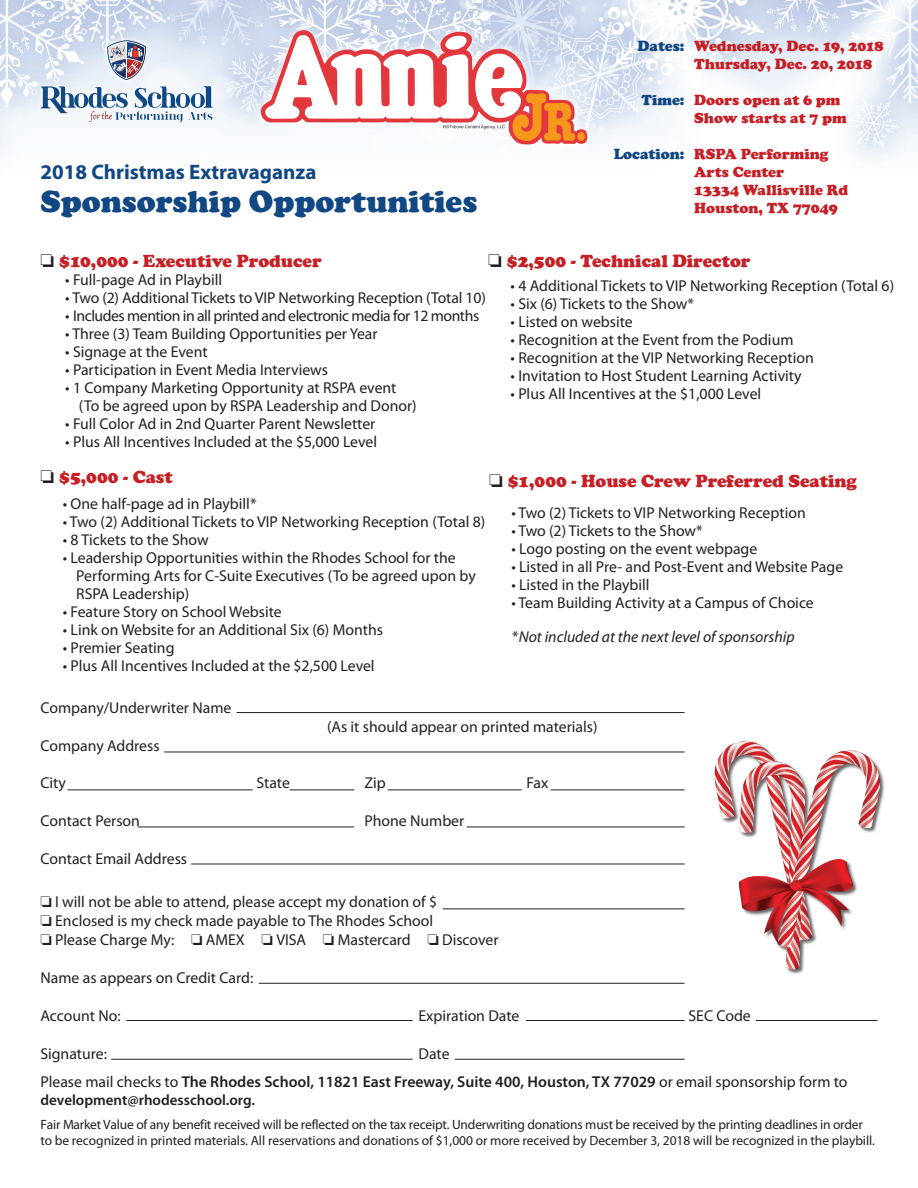
<style>
.page{position:relative;width:918px;height:1188px;background:#fff}
.page>*{position:absolute;margin:0;border:0;box-sizing:border-box;transform-origin:0 0}
.t1{font:900 31.5px "Cooper";color:#114783}
.t2{font:700 21px "Myriad Pro";color:#114783}
.t3{font:900 18px "Cooper";color:#c62026}
.t4{font:15.75px/18px "Myriad Pro";color:#231f20}
.t5{font:600 15.75px/28.5px "Myriad Pro";color:#231f20}
.t6{font:15.75px "Myriad Pro";letter-spacing:-.03em;color:#231f20}
.t7{font:900 15px/18px "Cooper";color:#c62026}
.t8{font:600 15px "Myriad Pro";color:#231f20}
.t9{font:900 15px "Cooper";color:#114783}
.t10{font:13.5px/16.2px "Myriad Pro";letter-spacing:-.015em;color:#231f20}
.s1{color:#231f20}
.s2{font-style:italic}
.s3{font-weight:400}
</style>
<div class="page">
<img style="left:0;top:1px;width:917px;height:159px">
<svg style="left:251px;top:20px;width:346px;height:135px"></svg>
<svg style="left:261px;top:30px;width:326px;height:114px"></svg>
<hr style="left:259px;top:983px;width:426px;height:1px;background:#231f20">
<hr style="left:126px;top:1020px;width:287px;height:1px;background:#231f20">
<hr style="left:526px;top:1020px;width:159px;height:1px;background:#231f20">
<hr style="left:756px;top:1020px;width:122px;height:1px;background:#231f20">
<hr style="left:111px;top:1059px;width:302px;height:1px;background:#231f20">
<hr style="left:455px;top:1059px;width:230px;height:1px;background:#231f20">
<hr style="left:443px;top:909px;width:242px;height:1px;background:#231f20">
<hr style="left:164px;top:752px;width:521px;height:1px;background:#231f20">
<hr style="left:237px;top:712px;width:448px;height:1px;background:#231f20">
<hr style="left:68px;top:790px;width:185px;height:1px;background:#231f20">
<hr style="left:289px;top:790px;width:65px;height:1px;background:#231f20">
<hr style="left:388px;top:790px;width:134px;height:1px;background:#231f20">
<hr style="left:551px;top:790px;width:134px;height:1px;background:#231f20">
<hr style="left:138px;top:827px;width:216px;height:1px;background:#231f20">
<hr style="left:467px;top:827px;width:218px;height:1px;background:#231f20">
<hr style="left:191px;top:864px;width:494px;height:1px;background:#231f20">
<img style="left:714px;top:741px;width:171px;height:233px">
<div style="left:35px;top:80px;width:184px;height:48px;background:linear-gradient(to bottom,#e9eff7,#f6f9fc)"></div>
<svg style="left:40px;top:86px;width:173px;height:36px"></svg>
<svg style="left:101px;top:34px;width:51px;height:52px"></svg>
<svg style="left:107px;top:40px;width:39px;height:40px"></svg>
<h2 class="t2" style="left:40px;top:159px;width:278px">2018 Christmas Extravaganza</h2>
<h1 class="t1" style="left:40px;top:183px;width:438px">Sponsorship Opportunities</h1>
<p class="t9" style="left:637px;top:37px;width:48px">Dates:</p>
<p class="t9" style="left:642px;top:91px;width:44px">Time:</p>
<p class="t9" style="left:614px;top:145px;width:72px">Location:</p>
<p class="t7" style="left:694px;top:37px;width:191px">Wednesday, Dec. 19, 2018<br>Thursday, Dec. 20, 2018</p>
<p class="t7" style="left:694px;top:91px;width:154px">Doors open at 6 pm<br>Show starts at 7 pm</p>
<p class="t7" style="left:694px;top:145px;width:156px">RSPA Performing<br>Arts Center<br>13334 Wallisville Rd<br>Houston, TX 77049</p>
<p class="t3" style="left:40px;top:251px;width:283px"><span class="s1">□</span> $10,000 - Executive Producer</p>
<p class="t4" style="left:65px;top:271px;width:158px">• Full-page Ad in Playbill</p>
<p class="t4" style="left:65px;top:289px;width:422px">• Two (2) Additional Tickets to VIP Networking Reception (Total 10)</p>
<p class="t6" style="left:65px;top:306px;width:415px">• Includes mention in all printed and electronic media for 12 months</p>
<p class="t4" style="left:65px;top:325px;width:314px">• Three (3) Team Building Opportunities per Year</p>
<p class="t4" style="left:65px;top:343px;width:144px">• Signage at the Event</p>
<p class="t4" style="left:65px;top:361px;width:264px">• Participation in Event Media Interviews</p>
<p class="t4" style="left:79px;top:379px;width:340px;text-indent:-13px">• 1 Company Marketing Opportunity at RSPA event (To be agreed upon by RSPA Leadership and Donor)</p>
<p class="t4" style="left:65px;top:415px;width:312px">• Full Color Ad in 2nd Quarter Parent Newsletter</p>
<p class="t4" style="left:65px;top:433px;width:313px">• Plus All Incentives Included at the $5,000 Level</p>
<p class="t3" style="left:40px;top:467px;width:134px"><span class="s1">□</span> $5,000 - Cast</p>
<p class="t4" style="left:63px;top:494px;width:195px">• One half-page ad in Playbill*</p>
<p class="t4" style="left:63px;top:512px;width:424px">• Two (2) Additional Tickets to VIP Networking Reception (Total 8)</p>
<p class="t4" style="left:63px;top:530px;width:147px">• 8 Tickets to the Show</p>
<p class="t4" style="left:76px;top:548px;width:401px;text-indent:-13px">• Leadership Opportunities within the Rhodes School for the<br>Performing Arts for C-Suite Executives (To be agreed upon by<br>RSPA Leadership)</p>
<p class="t4" style="left:63px;top:602px;width:221px">• Feature Story on School Website</p>
<p class="t4" style="left:63px;top:620px;width:322px">• Link on Website for an Additional Six (6) Months</p>
<p class="t4" style="left:63px;top:638px;width:113px">• Premier Seating</p>
<p class="t4" style="left:63px;top:656px;width:313px">• Plus All Incentives Included at the $2,500 Level</p>
<p class="t3" style="left:488px;top:251px;width:264px"><span class="s1">□</span> $2,500 - Technical Director</p>
<p class="t4" style="left:511px;top:276px;width:385px">• 4 Additional Tickets to VIP Networking Reception (Total 6)</p>
<p class="t4" style="left:511px;top:294px;width:185px">• Six (6) Tickets to the Show*</p>
<p class="t4" style="left:511px;top:312px;width:124px">• Listed on website</p>
<p class="t4" style="left:511px;top:330px;width:284px">• Recognition at the Event from the Podium</p>
<p class="t4" style="left:511px;top:348px;width:305px">• Recognition at the VIP Networking Reception</p>
<p class="t4" style="left:511px;top:366px;width:293px">• Invitation to Host Student Learning Activity</p>
<p class="t4" style="left:511px;top:384px;width:252px">• Plus All Incentives at the $1,000 Level</p>
<p class="t3" style="left:489px;top:470px;width:369px"><span class="s1">□</span> $1,000 - House Crew Preferred Seating</p>
<p class="t4" style="left:511px;top:504px;width:296px">• Two (2) Tickets to VIP Networking Reception</p>
<p class="t4" style="left:511px;top:522px;width:193px">• Two (2) Tickets to the Show*</p>
<p class="t4" style="left:511px;top:540px;width:247px">• Logo posting on the event webpage</p>
<p class="t4" style="left:511px;top:558px;width:333px">• Listed in all Pre- and Post-Event and Website Page</p>
<p class="t4" style="left:511px;top:576px;width:140px">• Listed in the Playbill</p>
<p class="t4" style="left:511px;top:586px;width:304px;line-height:33.6px">• Team Building Activity at a Campus of Choice *<span class="s2">Not included at the next level of sponsorship</span></p>
<p class="t4" style="left:40px;top:698px;width:192px">Company/Underwriter Name</p>
<p class="t4" style="left:327px;top:717px;width:272px">(As it should appear on printed materials)</p>
<p class="t4" style="left:40px;top:736px;width:121px">Company Address</p>
<p class="t4" style="left:40px;top:774px;width:27px">City</p>
<p class="t4" style="left:257px;top:774px;width:35px">State</p>
<p class="t4" style="left:365px;top:774px;width:23px">Zip</p>
<p class="t4" style="left:527px;top:774px;width:23px">Fax</p>
<p class="t4" style="left:40px;top:812px;width:101px">Contact Person</p>
<p class="t4" style="left:365px;top:812px;width:101px">Phone Number</p>
<p class="t4" style="left:40px;top:849px;width:148px">Contact Email Address</p>
<p class="t4" style="left:40px;top:893px;width:398px">□ I will not be able to attend, please accept my donation of $</p>
<p class="t4" style="left:40px;top:912px;width:394px">□ Enclosed is my check made payable to The Rhodes School</p>
<p class="t4" style="left:40px;top:931px;width:460px">□ Please Charge My: □ AMEX □ VISA □ Mastercard □ Discover</p>
<p class="t4" style="left:40px;top:968px;width:214px">Name as appears on Credit Card:</p>
<p class="t4" style="left:40px;top:1006px;width:82px">Account No:</p>
<p class="t4" style="left:418px;top:1006px;width:102px">Expiration Date</p>
<p class="t4" style="left:689px;top:1006px;width:64px">SEC Code</p>
<p class="t4" style="left:40px;top:1044px;width:68px">Signature:</p>
<p class="t5" style="left:40px;top:1039px;width:809px;text-indent:378px"><span class="s3">Date<br>Please mail checks to</span> The Rhodes School, 11821 East Freeway, Suite 400, Houston, TX 77029 <span class="s3">or email sponsorship form to</span></p>
<p class="t8" style="left:40px;top:1090px;width:216px">development@rhodesschool.org.</p>
<p class="t10" style="left:40px;top:1116px;width:836px">Fair Market Value of any benefit received will be reflected on the tax receipt. Underwriting donations must be received by the printing deadlines in order to be recognized in printed materials. All reservations and donations of $1,000 or more received by December 3, 2018 will be recognized in the playbill.</p>
</div>
